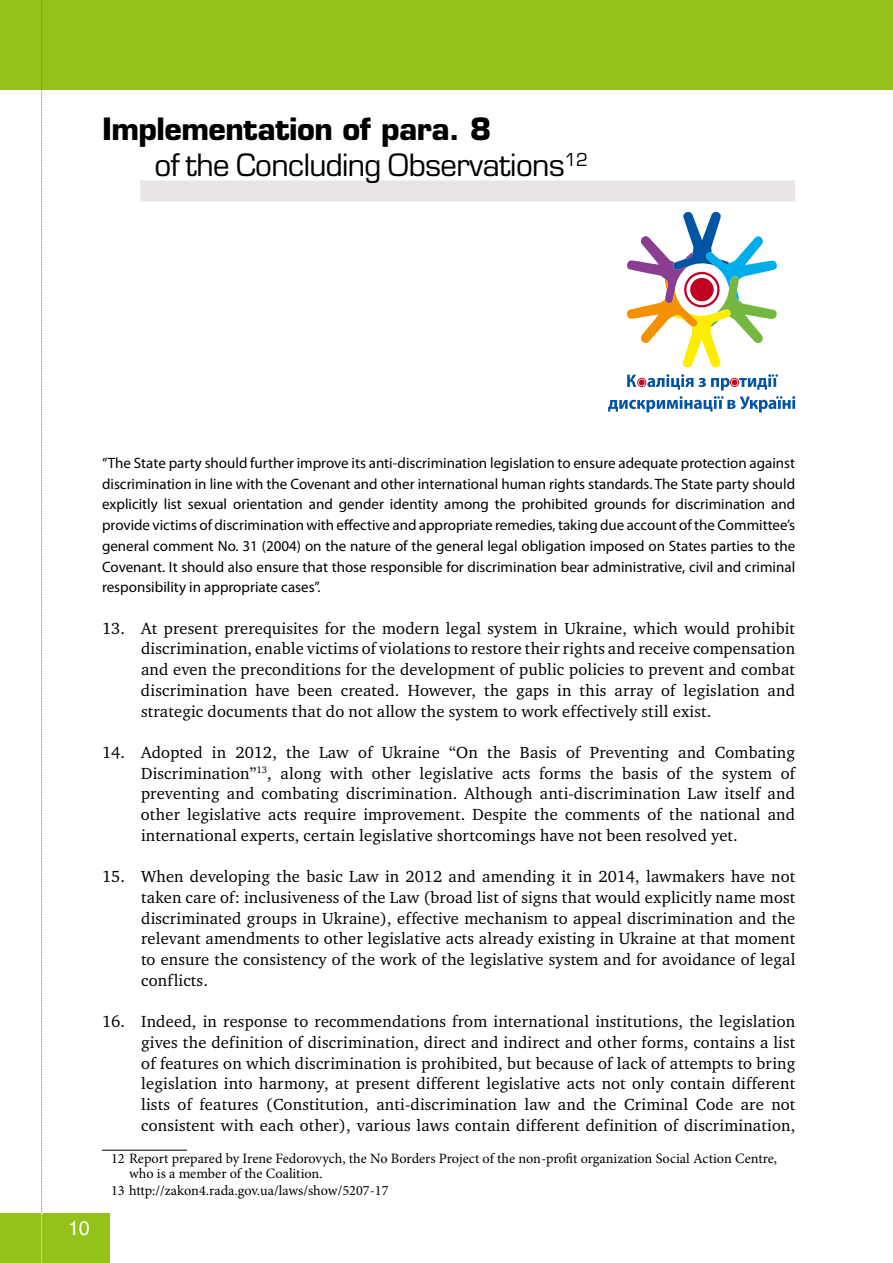
<style>
.page{position:relative;width:893px;height:1263px;background:#fff}
.page>*{position:absolute;margin:0;border:0;box-sizing:border-box;transform-origin:0 0}
.t1{font:30px/36px "Europe C";letter-spacing:-.02em;color:#000}
.t2{font:19.5px "Helios";color:#fff}
.t3{font:16.5px/20.7px "Charter C";letter-spacing:.01em;color:#000;text-align:justify}
.t4{font:15px/20.7px "Myriad Pro";color:#000;text-align:justify}
.t5{font:14.25px/15px "Minion Pro";color:#000}
.s1{font-weight:700}
</style>
<div class="page">
<div style="left:0;top:0;width:893px;height:90px;background:#94c11a"></div>
<div style="left:140px;top:180px;width:655px;height:21px;background:#e8e4e7"></div>
<hr style="left:102px;top:1150px;width:85px;height:1px;background:#000">
<div style="left:0;top:1213px;width:110px;height:50px;background:#94c11a"></div>
<svg style="left:41px;top:0;width:2px;height:1263px"></svg>
<svg style="left:608px;top:396px;width:187px;height:16px"></svg>
<svg style="left:626px;top:212px;width:152px;height:178px"></svg>
<h1 class="t1" style="left:155px;top:112px;width:435px;text-indent:-52px"><span class="s1">Implementation of para. 8<br></span>of the Concluding Observations<sup>12</sup></h1>
<p class="t2" style="left:68px;top:1216px;width:23px">10</p>
<p class="t4" style="left:102px;top:452px;width:695px">“The State party should further improve its anti-discrimination legislation to ensure adequate protection against discrimination in line with the Covenant and other international human rights standards. The State party should explicitly list sexual orientation and gender identity among the prohibited grounds for discrimination and provide victims of discrimination with effective and appropriate remedies, taking due account of the Committee’s general comment No. 31 (2004) on the nature of the general legal obligation imposed on States parties to the Covenant. It should also ensure that those responsible for discrimination bear administrative, civil and criminal responsibility in appropriate cases”.</p>
<p class="t3" style="left:141px;top:618px;width:656px;text-indent:-39px">13. At present prerequisites for the modern legal system in Ukraine, which would prohibit discrimination, enable victims of violations to restore their rights and receive compensation and even the preconditions for the development of public policies to prevent and combat discrimination have been created. However, the gaps in this array of legislation and strategic documents that do not allow the system to work effectively still exist.</p>
<p class="t3" style="left:141px;top:742px;width:656px;text-indent:-39px">14. Adopted in 2012, the Law of Ukraine “On the Basis of Preventing and Combating Discrimination”<sup>13</sup>, along with other legislative acts forms the basis of the system of preventing and combating discrimination. Although anti-discrimination Law itself and other legislative acts require improvement. Despite the comments of the national and international experts, certain legislative shortcomings have not been resolved yet.</p>
<p class="t3" style="left:141px;top:866px;width:656px;text-indent:-39px">15. When developing the basic Law in 2012 and amending it in 2014, lawmakers have not taken care of: inclusiveness of the Law (broad list of signs that would explicitly name most discriminated groups in Ukraine), effective mechanism to appeal discrimination and the relevant amendments to other legislative acts already existing in Ukraine at that moment to ensure the consistency of the work of the legislative system and for avoidance of legal conflicts.</p>
<p class="t3" style="left:141px;top:1011px;width:656px;text-indent:-39px">16. Indeed, in response to recommendations from international institutions, the legislation gives the definition of discrimination, direct and indirect and other forms, contains a list of features on which discrimination is prohibited, but because of lack of attempts to bring legislation into harmony, at present different legislative acts not only contain different lists of features (Constitution, anti-discrimination law and the Criminal Code are not consistent with each other), various laws contain different definition of discrimination,</p>
<p class="t5" style="left:129px;top:1151px;width:649px;text-indent:-18px">12 Report prepared by Irene Fedorovych, the No Borders Project of the non-profit organization Social Action Centre, who is a member of the Coalition.</p>
<p class="t5" style="left:111px;top:1183px;width:279px">13 http://zakon4.rada.gov.ua/laws/show/5207-17</p>
</div>
